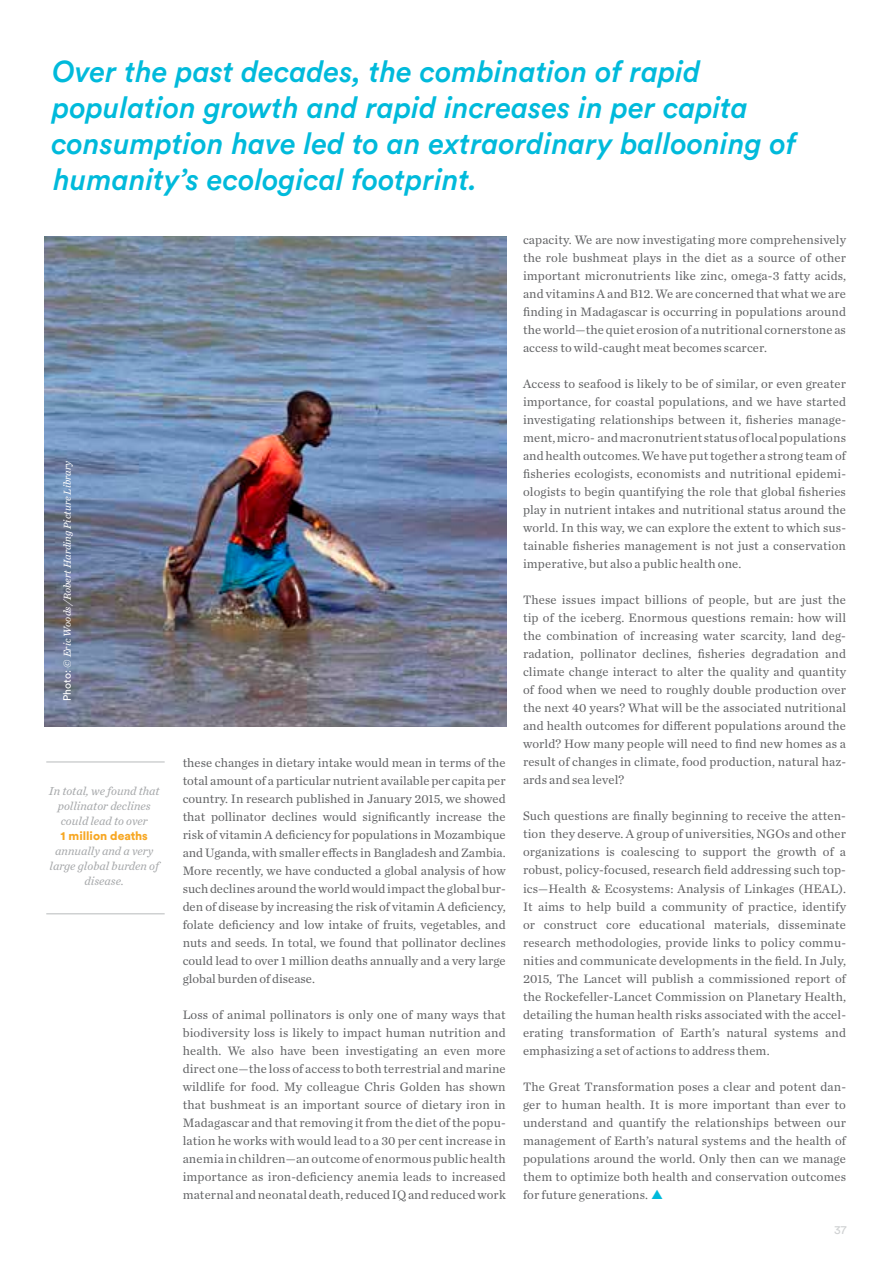
<style>
.page{position:relative;width:893px;height:1263px;background:#fff}
.page>*{position:absolute;margin:0;border:0;box-sizing:border-box;transform-origin:0 0}
.t1{font:italic 500 30px/36px "Circular Std";color:#00badb}
.t2{font:12.75px/18px "Chronicle Text G1";letter-spacing:.01em;color:#626365;text-align:justify}
.t3{font:italic 12px/15px "Chronicle Text G2";color:#a7a9ab;text-align:center}
.t4{font:900 12px "Circular Std";color:#f7a723}
.t5{font:12px "Circular Std";color:#cfd1d2}
.t6{font:italic 10.5px "Chronicle Text G2";color:#fff}
.s1{font-family:"Circular Std";font-style:normal}
.s2{font-family:"Circular Std";font-weight:900;color:#00badb}
</style>
<div class="page">
<img style="left:45px;top:236px;width:461px;height:490px">
<hr style="left:46px;top:761px;width:119px;height:2px;background:#cfd1d2">
<hr style="left:46px;top:913px;width:119px;height:1px;background:#cfd1d2">
<h1 class="t1" style="left:52px;top:53px;width:746px">Over the past decades, the combination of rapid population growth and rapid increases in per capita consumption have led to an extraordinary ballooning of humanity’s ecological footprint.</h1>
<p class="t6" style="left:59px;top:701px;width:242px;rotate:-90deg"><span class="s1">Photo:</span> © Eric Woods /Robert Harding Picture Library</p>
<p class="t3" style="left:49px;top:783px;width:112px">In total, we found that pollinator declines could lead to over</p>
<p class="t4" style="left:61px;top:828px;width:89px">1 million deaths</p>
<p class="t3" style="left:50px;top:843px;width:111px">annually and a very large global burden of disease.</p>
<p class="t2" style="left:183px;top:752px;width:325px">these changes in dietary intake would mean in terms of the total amount of a particular nutrient available per capita per country. In research published in January 2015, we showed that pollinator declines would significantly increase the risk of vitamin A deficiency for populations in Mozambique and Uganda, with smaller effects in Bangladesh and Zambia.<br>More recently, we have conducted a global analysis of how such declines around the world would impact the global bur&shy;den of disease by increasing the risk of vitamin A deficiency, folate deficiency and low intake of fruits, vegetables, and nuts and seeds. In total, we found that pollinator declines could lead to over 1 million deaths annually and a very large global burden of disease.</p>
<p class="t2" style="left:183px;top:1005px;width:325px">Loss of animal pollinators is only one of many ways that biodiversity loss is likely to impact human nutrition and health. We also have been investigating an even more direct one—the loss of access to both terrestrial and marine wildlife for food. My colleague Chris Golden has shown that bushmeat is an important source of dietary iron in Madagascar and that removing it from the diet of the popu&shy;lation he works with would lead to a 30 per cent increase in anemia in children—an outcome of enormous public health importance as iron-deficiency anemia leads to increased maternal and neonatal death, reduced IQ and reduced work</p>
<p class="t2" style="left:523px;top:230px;width:325px">capacity. We are now investigating more comprehensively the role bushmeat plays in the diet as a source of other important micronutrients like zinc, omega-3 fatty acids, and vitamins A and B12. We are concerned that what we are finding in Madagascar is occurring in populations around the world—the quiet erosion of a nutritional cornerstone as access to wild-caught meat becomes scarcer.</p>
<p class="t2" style="left:523px;top:374px;width:325px">Access to seafood is likely to be of similar, or even greater importance, for coastal populations, and we have started investigating relationships between it, fisheries manage&shy;ment, micro- and macronutrient status of local populations and health outcomes. We have put together a strong team of fisheries ecologists, economists and nutritional epidemi&shy;ologists to begin quantifying the role that global fisheries play in nutrient intakes and nutritional status around the world. In this way, we can explore the extent to which sus&shy;tainable fisheries management is not just a conservation imperative, but also a public health one.</p>
<p class="t2" style="left:523px;top:590px;width:325px">These issues impact billions of people, but are just the tip of the iceberg. Enormous questions remain: how will the combination of increasing water scarcity, land deg&shy;radation, pollinator declines, fisheries degradation and climate change interact to alter the quality and quantity of food when we need to roughly double production over the next 40 years? What will be the associated nutritional and health outcomes for different populations around the world? How many people will need to find new homes as a result of changes in climate, food production, natural haz&shy;ards and sea level?</p>
<p class="t2" style="left:523px;top:806px;width:325px">Such questions are finally beginning to receive the atten&shy;tion they deserve. A group of universities, NGOs and other organizations is coalescing to support the growth of a robust, policy-focused, research field addressing such top&shy;ics—Health &amp; Ecosystems: Analysis of Linkages (HEAL).<br>It aims to help build a community of practice, identify or construct core educational materials, disseminate research methodologies, provide links to policy commu&shy;nities and communicate developments in the field. In July, 2015, The Lancet will publish a commissioned report of the Rockefeller-Lancet Commission on Planetary Health, detailing the human health risks associated with the accel&shy;erating transformation of Earth’s natural systems and emphasizing a set of actions to address them.</p>
<p class="t2" style="left:523px;top:1076px;width:325px">The Great Transformation poses a clear and potent dan&shy;ger to human health. It is more important than ever to understand and quantify the relationships between our management of Earth’s natural systems and the health of populations around the world. Only then can we manage them to optimize both health and conservation outcomes for future generations. <span class="s2">▲</span></p>
<p class="t5" style="left:834px;top:1222px;width:14px">37</p>
</div>
